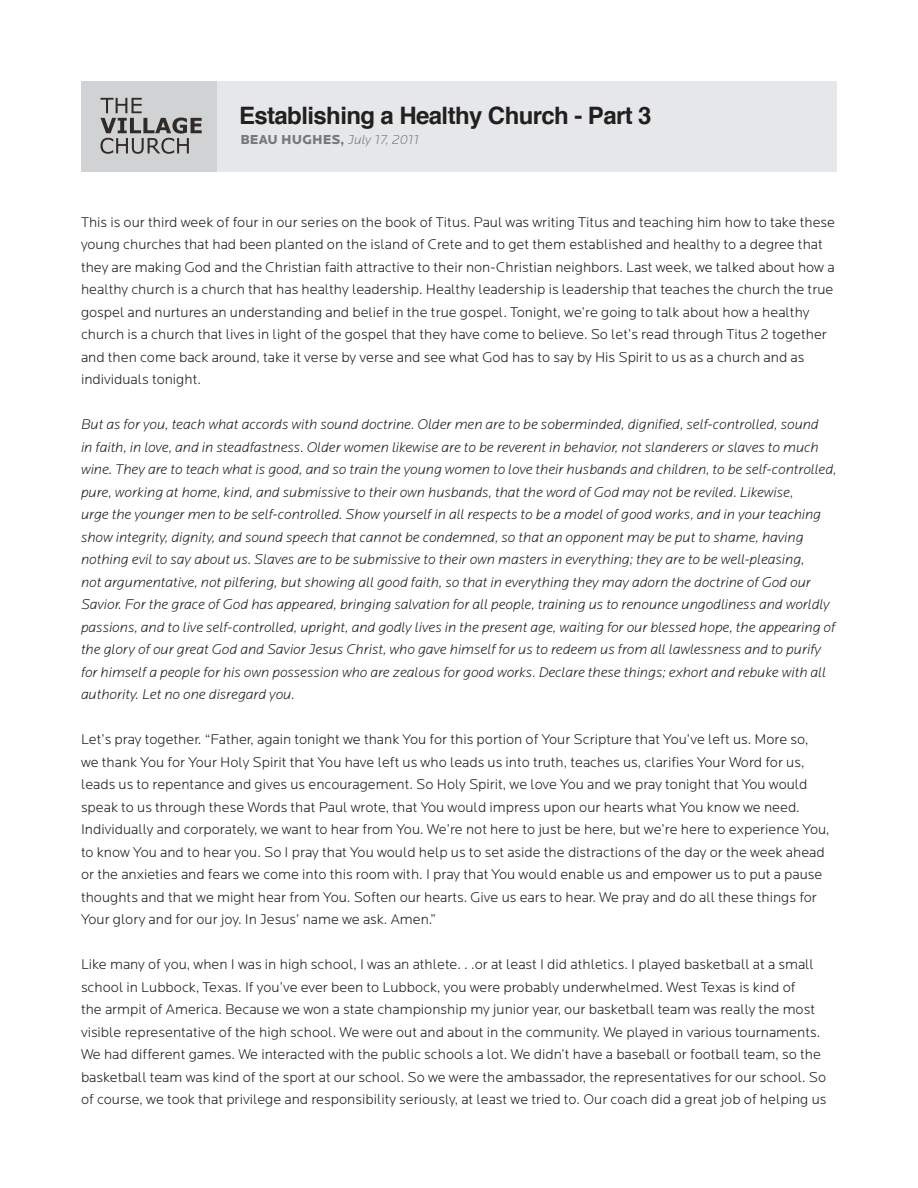
<style>
.page{position:relative;width:918px;height:1188px;background:#fff}
.page>*{position:absolute;margin:0;border:0;box-sizing:border-box;transform-origin:0 0}
.t1{font:700 24px "Helvetica";letter-spacing:-.025em;color:#231f20}
.t2{font:300 14.7px/22.5px "Locator";color:#231f20}
.t3{font:italic 300 14.7px/22.5px "Locator";color:#231f20}
.t4{font:italic 300 13.5px "Locator";letter-spacing:.01em;color:#76787b}
.s1{font-weight:900;font-style:normal}
.s2{font-weight:700;font-style:normal}
</style>
<div class="page">
<div style="left:81px;top:81px;width:756px;height:90px;background:#e6e7e9"></div>
<div style="left:81px;top:81px;width:135px;height:90px;background:#d1d2d4"></div>
<svg style="left:100px;top:98px;width:102px;height:56px"></svg>
<p class="t1" style="left:239px;top:96px;width:414px">Establishing a Healthy Church - Part 3</p>
<p class="t4" style="left:240px;top:132px;width:180px"><span class="s1">BEAU HUGHES</span><span class="s2">,</span> July 17, 2011</p>
<p class="t2" style="left:81px;top:211px;width:756px">This is our third week of four in our series on the book of Titus. Paul was writing Titus and teaching him how to take these young churches that had been planted on the island of Crete and to get them established and healthy to a degree that they are making God and the Christian faith attractive to their non-Christian neighbors. Last week, we talked about how a healthy church is a church that has healthy leadership. Healthy leadership is leadership that teaches the church the true gospel and nurtures an understanding and belief in the true gospel. Tonight, we’re going to talk about how a healthy church is a church that lives in light of the gospel that they have come to believe. So let’s read through Titus 2 together and then come back around, take it verse by verse and see what God has to say by His Spirit to us as a church and as individuals tonight.</p>
<p class="t3" style="left:81px;top:414px;width:757px">But as for you, teach what accords with sound doctrine. Older men are to be soberminded, dignified, self-controlled, sound<br>in faith, in love, and in steadfastness. Older women likewise are to be reverent in behavior, not slanderers or slaves to much wine. They are to teach what is good, and so train the young women to love their husbands and children, to be self-controlled, pure, working at home, kind, and submissive to their own husbands, that the word of God may not be reviled. Likewise,<br>urge the younger men to be self-controlled. Show yourself in all respects to be a model of good works, and in your teaching show integrity, dignity, and sound speech that cannot be condemned, so that an opponent may be put to shame, having nothing evil to say about us. Slaves are to be submissive to their own masters in everything; they are to be well-pleasing,<br>not argumentative, not pilfering, but showing all good faith, so that in everything they may adorn the doctrine of God our Savior. For the grace of God has appeared, bringing salvation for all people, training us to renounce ungodliness and worldly passions, and to live self-controlled, upright, and godly lives in the present age, waiting for our blessed hope, the appearing of the glory of our great God and Savior Jesus Christ, who gave himself for us to redeem us from all lawlessness and to purify for himself a people for his own possession who are zealous for good works. Declare these things; exhort and rebuke with all authority. Let no one disregard you.</p>
<p class="t2" style="left:81px;top:729px;width:750px">Let’s pray together. “Father, again tonight we thank You for this portion of Your Scripture that You’ve left us. More so, we thank You for Your Holy Spirit that You have left us who leads us into truth, teaches us, clarifies Your Word for us, leads us to repentance and gives us encouragement. So Holy Spirit, we love You and we pray tonight that You would speak to us through these Words that Paul wrote, that You would impress upon our hearts what You know we need.<br>Individually and corporately, we want to hear from You. We’re not here to just be here, but we’re here to experience You, to know You and to hear you. So I pray that You would help us to set aside the distractions of the day or the week ahead or the anxieties and fears we come into this room with. I pray that You would enable us and empower us to put a pause thoughts and that we might hear from You. Soften our hearts. Give us ears to hear. We pray and do all these things for Your glory and for our joy. In Jesus’ name we ask. Amen.”</p>
<p class="t2" style="left:81px;top:954px;width:747px">Like many of you, when I was in high school, I was an athlete. . .or at least I did athletics. I played basketball at a small school in Lubbock, Texas. If you’ve ever been to Lubbock, you were probably underwhelmed. West Texas is kind of<br>the armpit of America. Because we won a state championship my junior year, our basketball team was really the most visible representative of the high school. We were out and about in the community. We played in various tournaments.<br>We had different games. We interacted with the public schools a lot. We didn’t have a baseball or football team, so the basketball team was kind of the sport at our school. So we were the ambassador, the representatives for our school. So of course, we took that privilege and responsibility seriously, at least we tried to. Our coach did a great job of helping us</p>
</div>
